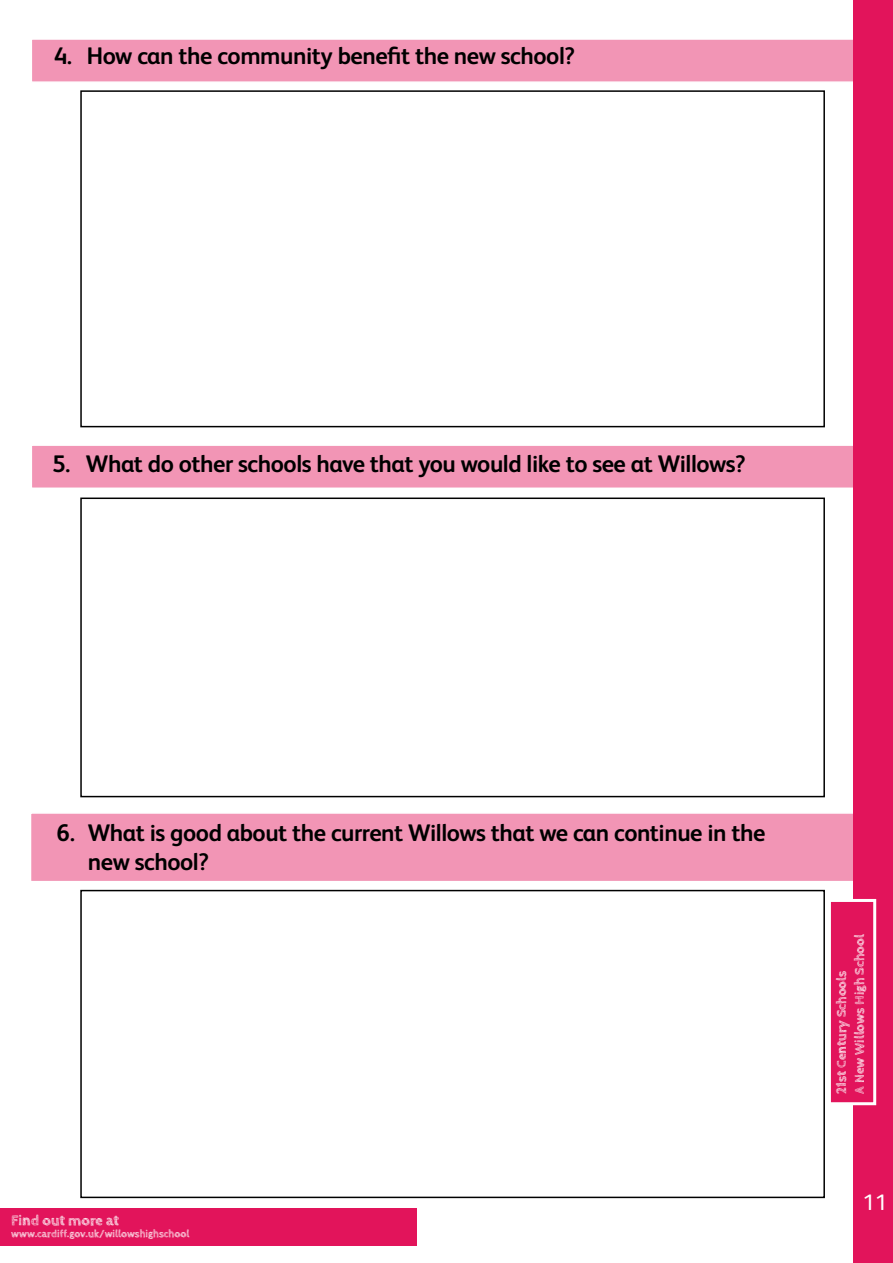
<style>
.page{position:relative;width:893px;height:1263px;background:#fff}
.page>*{position:absolute;margin:0;border:0;box-sizing:border-box;transform-origin:0 0}
.t1{font:700 24px/28.5px "FS Albert";letter-spacing:-.02em;color:#000}
.t2{font:22.5px "FS Albert";color:#fff}
.t3{font:700 14.85px "Cabin Sketch";letter-spacing:-.005em;color:#fff}
.t4{font:700 13.5px/18px "Cabin Sketch";color:#fff}
.t5{font:700 10.5px "Cabin Sketch";color:#fff}
</style>
<div class="page">
<div style="left:0;top:1208px;width:417px;height:38px;background:#e2145b"></div>
<div style="left:30px;top:812px;width:843px;height:70px;background:#f295b5;border:2px solid #fff"></div>
<div style="left:31px;top:444px;width:843px;height:45px;background:#f295b5;border:2px solid #fff"></div>
<div style="left:31px;top:38px;width:843px;height:45px;background:#f295b5;border:2px solid #fff"></div>
<div style="left:80px;top:497px;width:745px;height:300px;border:2px solid #000"></div>
<div style="left:80px;top:90px;width:745px;height:337px;border:2px solid #000"></div>
<div style="left:80px;top:890px;width:745px;height:308px;border:2px solid #000"></div>
<div style="left:853px;top:0;width:40px;height:1263px;background:#e2145b"></div>
<div style="left:828px;top:899px;width:48px;height:206px;background:#e2145b;border:3px solid #fff"></div>
<p class="t1" style="left:54px;top:41px;width:522px">4. How can the community benefit the new school?</p>
<p class="t1" style="left:52px;top:448px;width:695px">5. What do other schools have that you would like to see at Willows?</p>
<p class="t1" style="left:88px;top:817px;width:679px;text-indent:-31px">6. What is good about the current Willows that we can continue in the new school?</p>
<p class="t3" style="left:11px;top:1212px;width:109px">Find out more at</p>
<p class="t5" style="left:11px;top:1228px;width:180px">www.cardiff.gov.uk/willowshighschool</p>
<p class="t4" style="left:833px;top:1094px;width:161px;rotate:-90deg">21st Century Schools<br>A New Willows High School</p>
<p class="t2" style="left:863px;top:1187px;width:26px">11</p>
</div>
